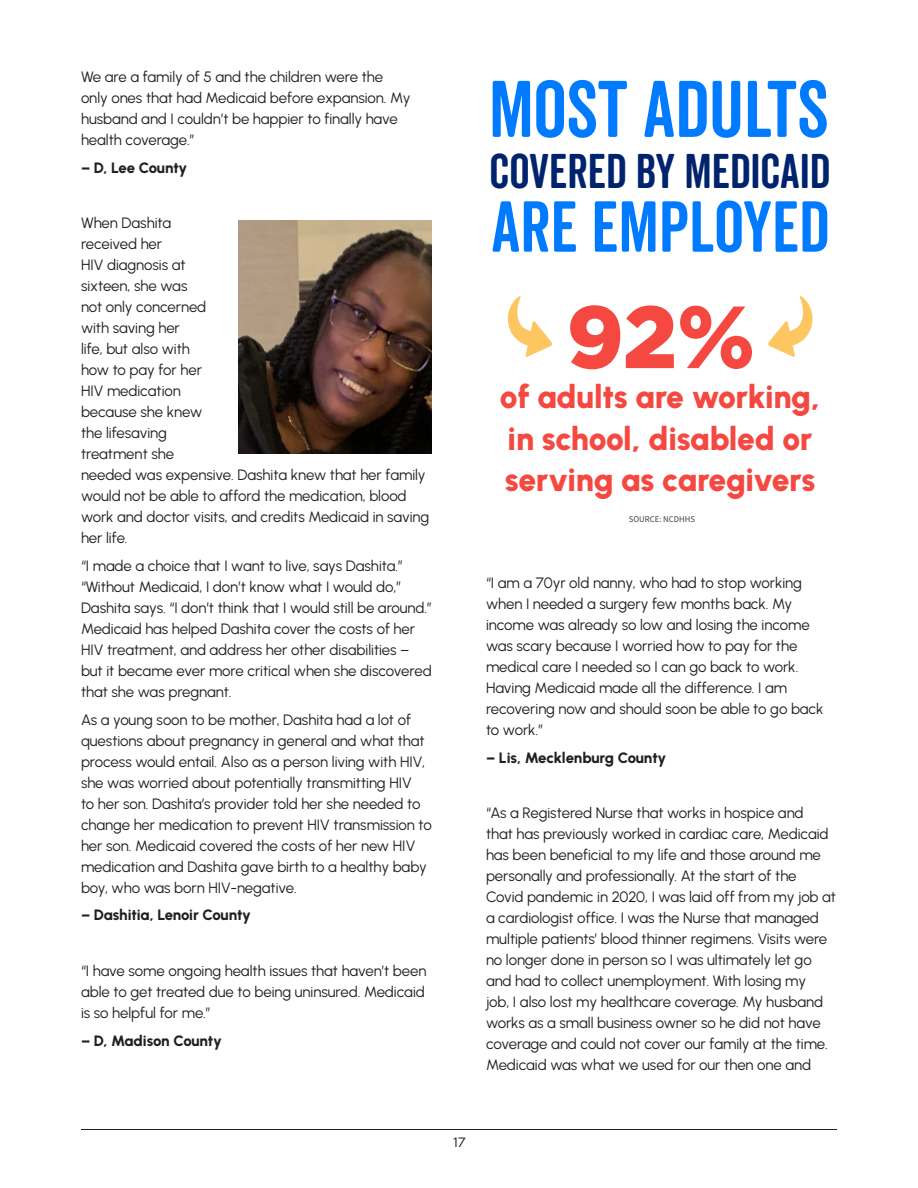
<style>
.page{position:relative;width:918px;height:1188px;background:#fff}
.page>*{position:absolute;margin:0;border:0;box-sizing:border-box;transform-origin:0 0}
.t1{font:900 88.05px "Gotham";color:#f44840}
.t2{font:77.7px "Veneer Clean Soft";color:#007bff}
.t3{font:69.9px "Veneer Clean Soft";color:#007bff}
.t4{font:47.25px "Veneer Clean Soft";color:#00236d}
.t5{font:900 32.25px/41.1px "Urbanist";letter-spacing:-.01em;color:#f44840}
.t6{font:15px/21px "Urbanist";letter-spacing:-.005em;color:#231f20}
.t7{font:800 15px "Urbanist";letter-spacing:-.01em;color:#231f20}
.t8{font:13.5px "Acherus Grotesque";color:#231f20}
.t9{font:8.85px "Source Sans Pro";color:#404041}
</style>
<div class="page">
<hr style="left:81px;top:1129px;width:756px;height:1px;background:#231f20">
<img style="left:239px;top:221px;width:193px;height:233px">
<svg style="left:768px;top:296px;width:44px;height:61px"></svg>
<svg style="left:508px;top:296px;width:44px;height:61px"></svg>
<p class="t6" style="left:81px;top:66px;width:331px">We are a family of 5 and the children were the only ones that had Medicaid before expansion. My husband and I couldn’t be happier to finally have health coverage.”</p>
<p class="t7" style="left:81px;top:157px;width:108px">– D, Lee County</p>
<p class="t6" style="left:81px;top:212px;width:350px">When Dashita<br>received her<br>HIV diagnosis at<br>sixteen, she was<br>not only concerned<br>with saving her<br>life, but also with<br>how to pay for her<br>HIV medication<br>because she knew<br>the lifesaving<br>treatment she<br>needed was expensive. Dashita knew that her family would not be able to afford the medication, blood work and doctor visits, and credits Medicaid in saving her life.</p>
<p class="t6" style="left:81px;top:555px;width:352px">“I made a choice that I want to live, says Dashita.” “Without Medicaid, I don’t know what I would do,” Dashita says. “I don’t think that I would still be around.” Medicaid has helped Dashita cover the costs of her HIV treatment, and address her other disabilities – but it became ever more critical when she discovered that she was pregnant.</p>
<p class="t6" style="left:81px;top:708px;width:352px">As a young soon to be mother, Dashita had a lot of questions about pregnancy in general and what that process would entail. Also as a person living with HIV, she was worried about potentially transmitting HIV<br>to her son. Dashita’s provider told her she needed to change her medication to prevent HIV transmission to her son. Medicaid covered the costs of her new HIV medication and Dashita gave birth to a healthy baby boy, who was born HIV-negative.</p>
<p class="t7" style="left:81px;top:904px;width:172px">– Dashitia, Lenoir County</p>
<p class="t6" style="left:81px;top:960px;width:347px;text-align:justify">“I have some ongoing health issues that haven’t been able to get treated due to being uninsured. Medicaid is so helpful for me.”</p>
<p class="t7" style="left:81px;top:1030px;width:142px">– D, Madison County</p>
<p class="t2" style="left:489px;top:62px;width:341px">MOST ADULTS</p>
<p class="t4" style="left:490px;top:142px;width:342px">COVERED BY MEDICAID</p>
<p class="t3" style="left:491px;top:184px;width:340px">ARE EMPLOYED</p>
<p class="t1" style="left:566px;top:286px;width:190px">92%</p>
<p class="t5" style="left:500px;top:375px;width:322px">of adults are working, in school, disabled or serving as caregivers</p>
<p class="t9" style="left:629px;top:514px;width:68px">SOURCE: NCDHHS</p>
<p class="t6" style="left:486px;top:572px;width:339px">“I am a 70yr old nanny, who had to stop working when I needed a surgery few months back. My income was already so low and losing the income was scary because I worried how to pay for the medical care I needed so I can go back to work.<br>Having Medicaid made all the difference. I am recovering now and should soon be able to go back to work.”</p>
<p class="t7" style="left:486px;top:747px;width:182px">– Lis, Mecklenburg County</p>
<p class="t6" style="left:486px;top:802px;width:352px">“As a Registered Nurse that works in hospice and<br>that has previously worked in cardiac care, Medicaid has been beneficial to my life and those around me personally and professionally. At the start of the Covid pandemic in 2020, I was laid off from my job at a cardiologist office. I was the Nurse that managed multiple patients’ blood thinner regimens. Visits were no longer done in person so I was ultimately let go and had to collect unemployment. With losing my<br>job, I also lost my healthcare coverage. My husband works as a small business owner so he did not have coverage and could not cover our family at the time.<br>Medicaid was what we used for our then one and</p>
<p class="t8" style="left:453px;top:1131px;width:14px">17</p>
</div>
